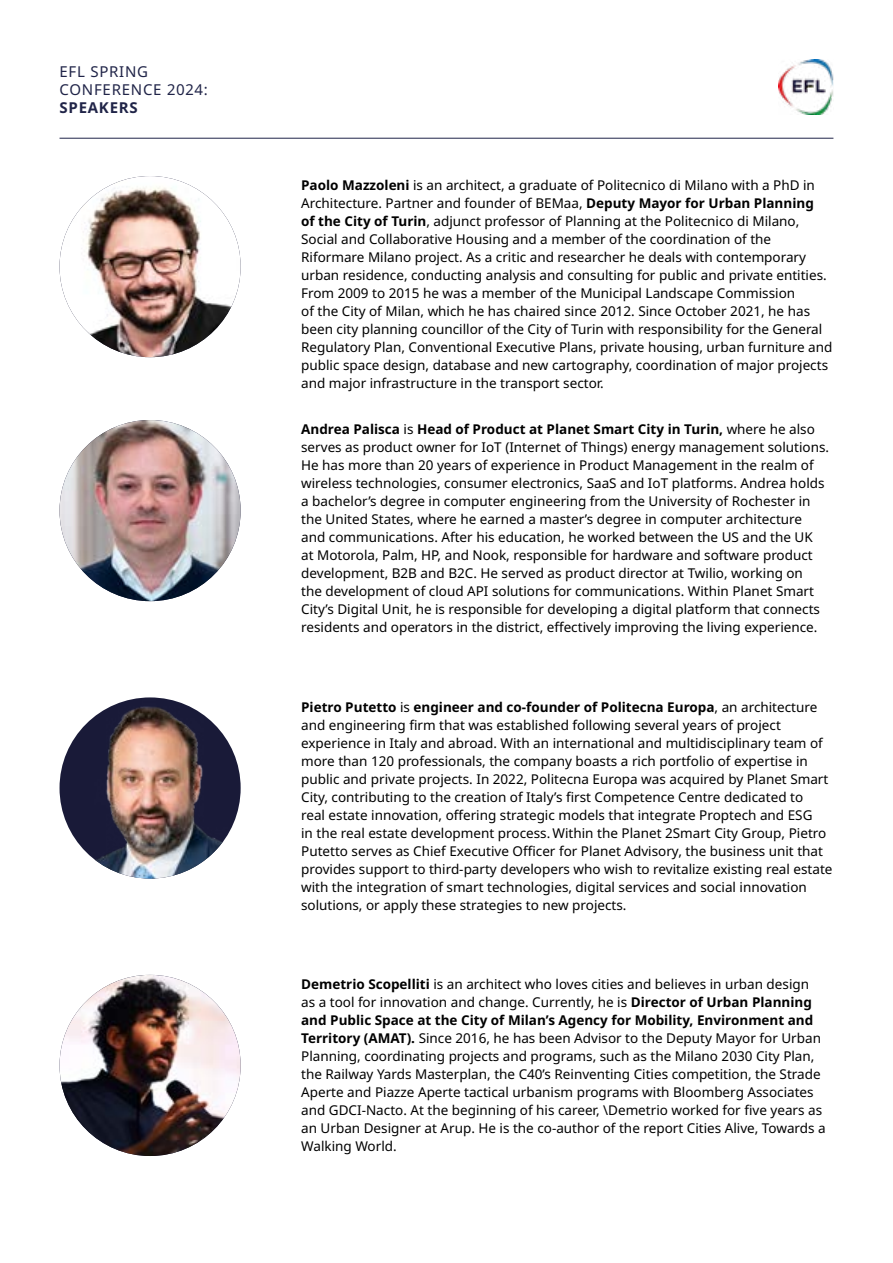
<style>
.page{position:relative;width:893px;height:1263px;background:#fff}
.page>*{position:absolute;margin:0;border:0;box-sizing:border-box;transform-origin:0 0}
.t1{font:15px/18px "Noto Sans";letter-spacing:.05em;color:#202448}
.t2{font:700 15px "Noto Sans";letter-spacing:.05em;color:#202448}
.t3{font:13.5px/18px "Noto Sans";color:#000}
.s1{font-weight:700}
</style>
<div class="page">
<img style="left:778px;top:60px;width:55px;height:55px">
<hr style="left:60px;top:138px;width:773px;height:1px;background:#202448">
<img style="left:60px;top:176px;width:181px;height:181px;border-radius:91px">
<img style="left:60px;top:420px;width:181px;height:181px;border-radius:91px">
<img style="left:60px;top:697px;width:180px;height:181px">
<img style="left:60px;top:975px;width:181px;height:181px;border-radius:91px">
<p class="t1" style="left:60px;top:63px;width:150px">EFL SPRING<br>CONFERENCE 2024:</p>
<p class="t2" style="left:60px;top:99px;width:80px">SPEAKERS</p>
<p class="t3" style="left:301px;top:177px;width:533px"><span class="s1">Paolo Mazzoleni</span> is an architect, a graduate of Politecnico di Milano with a PhD in Architecture. Partner and founder of BEMaa, <span class="s1">Deputy Mayor for Urban Planning<br>of the City of Turin</span>, adjunct professor of Planning at the Politecnico di Milano, Social and Collaborative Housing and a member of the coordination of the Riformare Milano project. As a critic and researcher he deals with contemporary urban residence, conducting analysis and consulting for public and private entities.<br>From 2009 to 2015 he was a member of the Municipal Landscape Commission<br>of the City of Milan, which he has chaired since 2012. Since October 2021, he has been city planning councillor of the City of Turin with responsibility for the General Regulatory Plan, Conventional Executive Plans, private housing, urban furniture and public space design, database and new cartography, coordination of major projects and major infrastructure in the transport sector.</p>
<p class="t3" style="left:301px;top:421px;width:529px"><span class="s1">Andrea Palisca</span> is <span class="s1">Head of Product at Planet Smart City in Turin,</span> where he also serves as product owner for IoT (Internet of Things) energy management solutions.<br>He has more than 20 years of experience in Product Management in the realm of wireless technologies, consumer electronics, SaaS and IoT platforms. Andrea holds a bachelor’s degree in computer engineering from the University of Rochester in the United States, where he earned a master’s degree in computer architecture and communications. After his education, he worked between the US and the UK<br>at Motorola, Palm, HP, and Nook, responsible for hardware and software product development, B2B and B2C. He served as product director at Twilio, working on<br>the development of cloud API solutions for communications. Within Planet Smart City’s Digital Unit, he is responsible for developing a digital platform that connects residents and operators in the district, effectively improving the living experience.</p>
<p class="t3" style="left:301px;top:698px;width:533px"><span class="s1">Pietro Putetto</span> is <span class="s1">engineer and co-founder of Politecna Europa</span>, an architecture and engineering firm that was established following several years of project experience in Italy and abroad. With an international and multidisciplinary team of more than 120 professionals, the company boasts a rich portfolio of expertise in public and private projects. In 2022, Politecna Europa was acquired by Planet Smart City, contributing to the creation of Italy’s first Competence Centre dedicated to<br>real estate innovation, offering strategic models that integrate Proptech and ESG<br>in the real estate development process. Within the Planet 2Smart City Group, Pietro Putetto serves as Chief Executive Officer for Planet Advisory, the business unit that provides support to third-party developers who wish to revitalize existing real estate with the integration of smart technologies, digital services and social innovation solutions, or apply these strategies to new projects.</p>
<p class="t3" style="left:301px;top:976px;width:526px"><span class="s1">Demetrio Scopelliti</span> is an architect who loves cities and believes in urban design as a tool for innovation and change. Currently, he is <span class="s1">Director of Urban Planning and Public Space at the City of Milan’s Agency for Mobility, Environment and Territory (AMAT).</span> Since 2016, he has been Advisor to the Deputy Mayor for Urban Planning, coordinating projects and programs, such as the Milano 2030 City Plan, the Railway Yards Masterplan, the C40’s Reinventing Cities competition, the Strade Aperte and Piazze Aperte tactical urbanism programs with Bloomberg Associates and GDCI-Nacto. At the beginning of his career, \Demetrio worked for five years as an Urban Designer at Arup. He is the co-author of the report Cities Alive, Towards a Walking World.</p>
</div>
